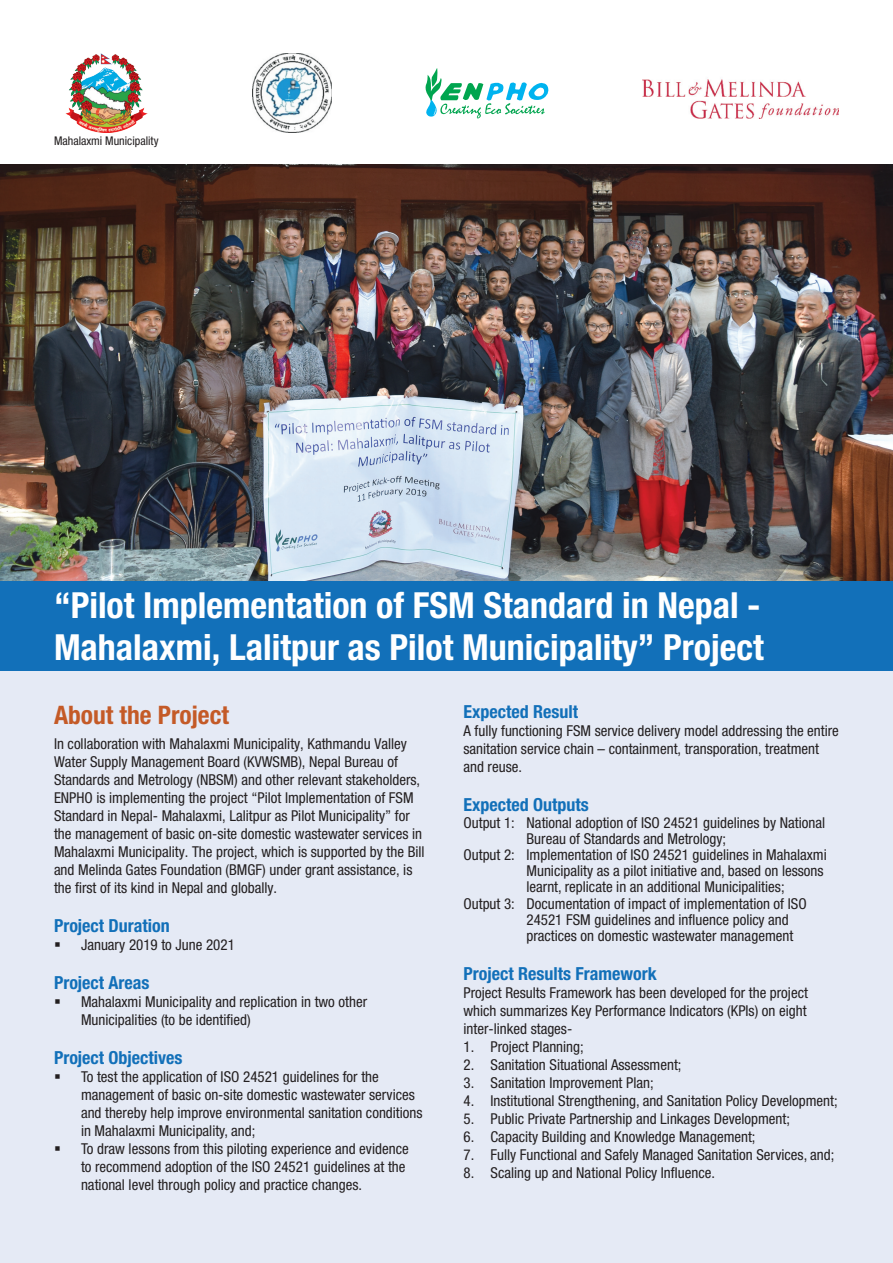
<style>
.page{position:relative;width:893px;height:1263px;background:#fff}
.page>*{position:absolute;margin:0;border:0;box-sizing:border-box;transform-origin:0 0}
.Body_Text{font:700 condensed 36px/42px "Helvetica Neue";color:#fff}
.Subhead{font:700 condensed 25.5px "Helvetica Neue";color:#c45a27}
.Subhead1{font:700 condensed 18px "Helvetica Neue";color:#1270b9}
.Body_Text-2{font:condensed 15px/18px "Helvetica Neue";color:#231f20}
.Output{font:condensed 15px/16.2px "Helvetica Neue";color:#231f20}
.No_Bullet{font:condensed 15px "Helvetica Neue";color:#231f20}
.Body_Text-3{font:condensed 12px "Helvetica Neue";color:#231f20}
</style>
<div class="page">
<div style="left:0;top:580px;width:893px;height:92px;background:#1270b9"></div>
<div style="left:0;top:672px;width:893px;height:591px;background:#e5eaf5"></div>
<img style="left:0;top:165px;width:893px;height:415px">
<img style="left:65px;top:54px;width:82px;height:79px">
<img style="left:253px;top:54px;width:78px;height:79px">
<img style="left:642px;top:79px;width:197px;height:40px">
<svg style="left:425px;top:68px;width:124px;height:50px"></svg>
<p class="Body_Text-3" style="left:54px;top:134px;width:106px">Mahalaxmi Municipality</p>
<p class="Body_Text" style="left:54px;top:584px;width:711px">“Pilot Implementation of FSM Standard in Nepal -<br>Mahalaxmi, Lalitpur as Pilot Municipality” Project</p>
<p class="Subhead" style="left:54px;top:700px;width:177px">About the Project</p>
<p class="Body_Text-2" style="left:54px;top:734px;width:372px">In collaboration with Mahalaxmi Municipality, Kathmandu Valley Water Supply Management Board (KVWSMB), Nepal Bureau of Standards and Metrology (NBSM) and other relevant stakeholders, ENPHO is implementing the project “Pilot Implementation of FSM Standard in Nepal- Mahalaxmi, Lalitpur as Pilot Municipality” for the management of basic on-site domestic wastewater services in Mahalaxmi Municipality. The project, which is supported by the Bill and Melinda Gates Foundation (BMGF) under grant assistance, is the first of its kind in Nepal and globally.</p>
<p class="Subhead1" style="left:54px;top:915px;width:117px">Project Duration</p>
<p class="Body_Text-2" style="left:54px;top:935px;width:182px">▪ January 2019 to June 2021</p>
<p class="Subhead1" style="left:54px;top:972px;width:97px">Project Areas</p>
<p class="Body_Text-2" style="left:81px;top:992px;width:288px;text-indent:-27px">▪ Mahalaxmi Municipality and replication in two other<br>Municipalities (to be identified)</p>
<p class="Subhead1" style="left:54px;top:1047px;width:130px">Project Objectives</p>
<p class="Body_Text-2" style="left:81px;top:1067px;width:343px;text-indent:-27px">▪ To test the application of ISO 24521 guidelines for the management of basic on-site domestic wastewater services and thereby help improve environmental sanitation conditions in Mahalaxmi Municipality, and;</p>
<p class="Body_Text-2" style="left:81px;top:1139px;width:329px;text-indent:-27px">▪ To draw lessons from this piloting experience and evidence to recommend adoption of the ISO 24521 guidelines at the national level through policy and practice changes.</p>
<p class="Subhead1" style="left:463px;top:701px;width:116px">Expected Result</p>
<p class="Body_Text-2" style="left:463px;top:722px;width:377px">A fully functioning FSM service delivery model addressing the entire sanitation service chain – containment, transporation, treatment and reuse.</p>
<p class="Subhead1" style="left:463px;top:794px;width:127px">Expected Outputs</p>
<p class="Output" style="left:526px;top:814px;width:300px;text-indent:-63px">Output 1: National adoption of ISO 24521 guidelines by National<br>Bureau of Standards and Metrology;</p>
<p class="Output" style="left:526px;top:846px;width:302px;text-indent:-63px">Output 2: Implementation of ISO 24521 guidelines in Mahalaxmi<br>Municipality as a pilot initiative and, based on lessons learnt, replicate in an additional Municipalities;</p>
<p class="Output" style="left:526px;top:895px;width:282px;text-indent:-63px">Output 3: Documentation of impact of implementation of ISO<br>24521 FSM guidelines and influence policy and practices on domestic wastewater management</p>
<p class="Subhead1" style="left:463px;top:962px;width:195px">Project Results Framework</p>
<p class="Body_Text-2" style="left:463px;top:983px;width:346px;text-align:justify">Project Results Framework has been developed for the project which summarizes Key Performance Indicators (KPIs) on eight inter-linked stages-</p>
<p class="No_Bullet" style="left:463px;top:1038px;width:122px">1. Project Planning;</p>
<p class="No_Bullet" style="left:463px;top:1056px;width:220px">2. Sanitation Situational Assessment;</p>
<p class="No_Bullet" style="left:463px;top:1074px;width:192px">3. Sanitation Improvement Plan;</p>
<p class="No_Bullet" style="left:463px;top:1092px;width:376px">4. Institutional Strengthening, and Sanitation Policy Development;</p>
<p class="No_Bullet" style="left:463px;top:1110px;width:328px">5. Public Private Partnership and Linkages Development;</p>
<p class="No_Bullet" style="left:463px;top:1128px;width:294px">6. Capacity Building and Knowledge Management;</p>
<p class="No_Bullet" style="left:463px;top:1146px;width:372px">7. Fully Functional and Safely Managed Sanitation Services, and;</p>
<p class="No_Bullet" style="left:463px;top:1164px;width:253px">8. Scaling up and National Policy Influence.</p>
</div>
